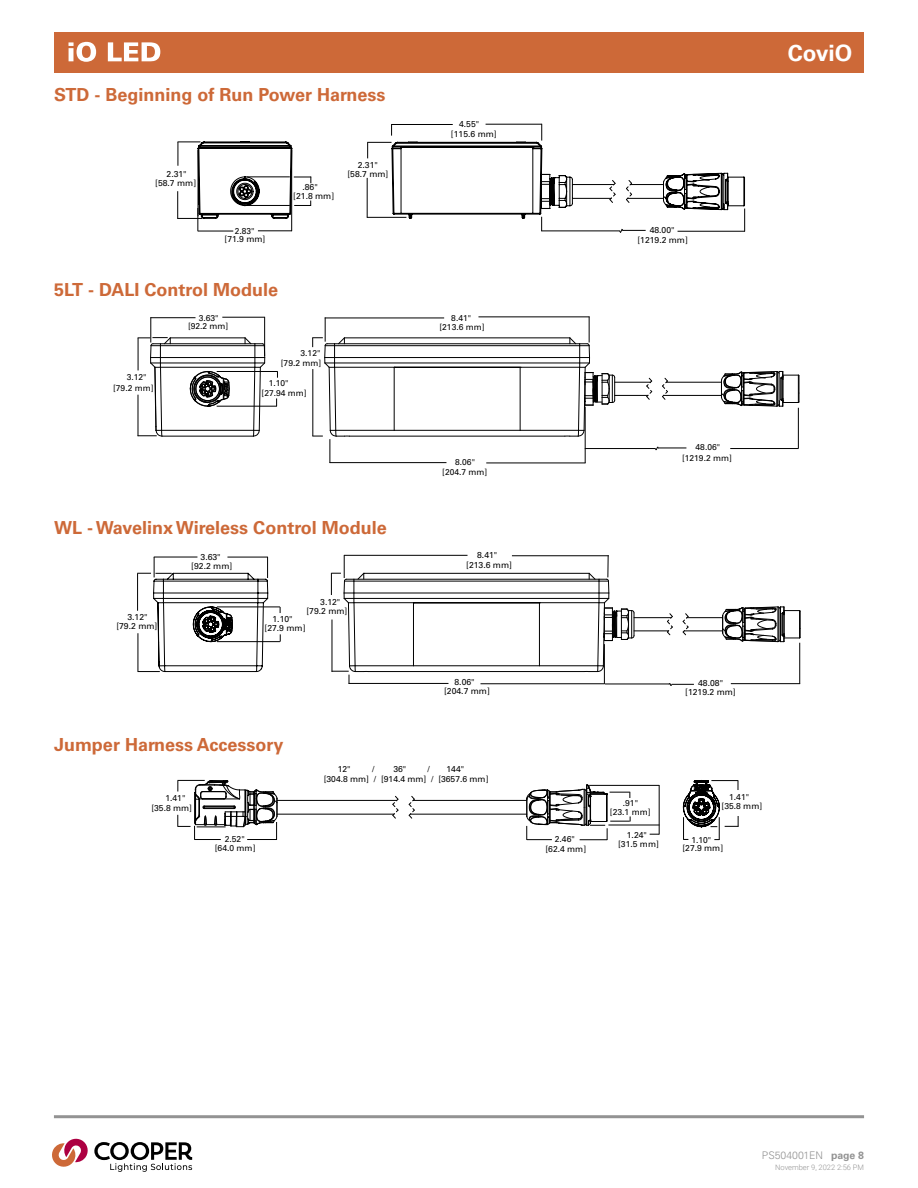
<style>
.page{position:relative;width:918px;height:1188px;background:#fff}
.page>*{position:absolute;margin:0;border:0;box-sizing:border-box;transform-origin:0 0}
.t1{font:700 22.5px "Univers LT Std";color:#fff}
.t2{font:700 18px "Univers LT Std";color:#cd6938}
.t3{font:300 10.5px "Univers LT Std";color:#939393}
.t4{font:8.55px/9.6px "Univers LT Std";color:#000}
.t5{font:8.4px "Univers LT Std";color:#000}
.t6{font:300 7.5px "Roboto";color:#939393}
.s1{font-weight:700}
</style>
<div class="page">
<div style="left:54px;top:32px;width:810px;height:41px;background:#cd6938"></div>
<hr style="left:54px;top:1115px;width:810px;height:3px;background:#939393">
<svg style="left:52px;top:1138px;width:140px;height:34px"></svg>
<svg style="left:367px;top:124px;width:378px;height:109px"></svg>
<hr style="left:198px;top:231px;width:35px;height:1px;background:#000">
<svg style="left:177px;top:141px;width:134px;height:90px"></svg>
<svg style="left:392px;top:796px;width:7px;height:23px"></svg>
<svg style="left:409px;top:796px;width:6px;height:23px"></svg>
<hr style="left:659px;top:785px;width:1px;height:50px;background:#000">
<hr style="left:589px;top:785px;width:70px;height:1px;background:#000">
<hr style="left:608px;top:825px;width:51px;height:1px;background:#000">
<svg style="left:177px;top:780px;width:101px;height:60px"></svg>
<hr style="left:277px;top:800px;width:120px;height:1px;background:#000">
<hr style="left:277px;top:814px;width:117px;height:1px;background:#000">
<hr style="left:413px;top:800px;width:114px;height:1px;background:#000">
<hr style="left:410px;top:814px;width:117px;height:1px;background:#000">
<svg style="left:526px;top:785px;width:105px;height:55px"></svg>
<svg style="left:683px;top:780px;width:56px;height:60px"></svg>
<svg style="left:667px;top:613px;width:6px;height:22px"></svg>
<svg style="left:683px;top:613px;width:6px;height:22px"></svg>
<hr style="left:217px;top:607px;width:63px;height:1px;background:#000">
<hr style="left:217px;top:641px;width:63px;height:1px;background:#000">
<hr style="left:634px;top:617px;width:37px;height:1px;background:#000">
<hr style="left:634px;top:631px;width:35px;height:1px;background:#000">
<svg style="left:331px;top:555px;width:304px;height:129px"></svg>
<svg style="left:722px;top:606px;width:79px;height:36px"></svg>
<hr style="left:687px;top:617px;width:36px;height:1px;background:#000">
<hr style="left:684px;top:631px;width:39px;height:1px;background:#000">
<svg style="left:137px;top:557px;width:131px;height:115px"></svg>
<svg style="left:668px;top:683px;width:26px;height:3px"></svg>
<hr style="left:605px;top:684px;width:64px;height:1px;background:#000">
<hr style="left:731px;top:683px;width:69px;height:1px;background:#000">
<hr style="left:799px;top:643px;width:1px;height:41px;background:#000">
<svg style="left:646px;top:378px;width:6px;height:22px"></svg>
<svg style="left:662px;top:378px;width:6px;height:22px"></svg>
<hr style="left:217px;top:406px;width:60px;height:1px;background:#000">
<hr style="left:217px;top:371px;width:61px;height:1px;background:#000">
<hr style="left:222px;top:317px;width:43px;height:1px;background:#000">
<hr style="left:151px;top:317px;width:45px;height:1px;background:#000">
<hr style="left:264px;top:317px;width:1px;height:39px;background:#000">
<hr style="left:585px;top:407px;width:1px;height:56px;background:#000">
<svg style="left:654px;top:446px;width:32px;height:5px"></svg>
<hr style="left:730px;top:448px;width:69px;height:1px;background:#000">
<hr style="left:585px;top:448px;width:70px;height:1px;background:#000">
<hr style="left:798px;top:408px;width:1px;height:40px;background:#000">
<hr style="left:486px;top:463px;width:100px;height:1px;background:#000">
<hr style="left:330px;top:462px;width:116px;height:1px;background:#000">
<hr style="left:478px;top:317px;width:112px;height:1px;background:#000">
<hr style="left:325px;top:318px;width:119px;height:1px;background:#000">
<hr style="left:336px;top:430px;width:58px;height:1px;background:#000">
<hr style="left:520px;top:430px;width:59px;height:1px;background:#000">
<hr style="left:344px;top:338px;width:226px;height:1px;background:#000">
<hr style="left:335px;top:344px;width:245px;height:1px;background:#000">
<hr style="left:335px;top:357px;width:245px;height:1px;background:#000">
<hr style="left:335px;top:345px;width:245px;height:1px;background:#000">
<hr style="left:520px;top:367px;width:1px;height:63px;background:#000">
<hr style="left:394px;top:367px;width:1px;height:63px;background:#000">
<hr style="left:394px;top:430px;width:126px;height:1px;background:#000">
<hr style="left:349px;top:436px;width:216px;height:1px;background:#000">
<hr style="left:335px;top:367px;width:245px;height:1px;background:#000">
<hr style="left:335px;top:363px;width:245px;height:1px;background:#000">
<svg style="left:312px;top:317px;width:38px;height:146px"></svg>
<hr style="left:615px;top:382px;width:36px;height:1px;background:#000">
<hr style="left:615px;top:395px;width:33px;height:1px;background:#000">
<svg style="left:564px;top:317px;width:51px;height:120px"></svg>
<svg style="left:716px;top:371px;width:84px;height:36px"></svg>
<hr style="left:666px;top:382px;width:55px;height:1px;background:#000">
<hr style="left:664px;top:395px;width:57px;height:1px;background:#000">
<hr style="left:170px;top:338px;width:75px;height:1px;background:#000">
<hr style="left:160px;top:344px;width:95px;height:1px;background:#000">
<hr style="left:160px;top:357px;width:95px;height:1px;background:#000">
<hr style="left:160px;top:345px;width:95px;height:1px;background:#000">
<hr style="left:162px;top:436px;width:91px;height:1px;background:#000">
<hr style="left:162px;top:430px;width:92px;height:1px;background:#000">
<hr style="left:161px;top:367px;width:94px;height:1px;background:#000">
<svg style="left:138px;top:317px;width:33px;height:120px"></svg>
<hr style="left:160px;top:363px;width:95px;height:1px;background:#000">
<svg style="left:244px;top:337px;width:21px;height:100px"></svg>
<svg style="left:190px;top:371px;width:40px;height:36px"></svg>
<svg style="left:69px;top:42px;width:91px;height:20px"></svg>
<h2 class="t2" style="left:54px;top:84px;width:333px">STD - Beginning of Run Power Harness</h2>
<p class="t4" style="left:167px;top:169px;width:22px">2.31"</p>
<p class="t4" style="left:155px;top:178px;width:43px">[58.7 mm]</p>
<p class="t4" style="left:235px;top:226px;width:21px">2.83"</p>
<p class="t4" style="left:225px;top:234px;width:43px">[71.9 mm]</p>
<p class="t4" style="left:302px;top:183px;width:17px">.86"</p>
<p class="t4" style="left:293px;top:191px;width:43px">[21.8 mm]</p>
<p class="t4" style="left:358px;top:160px;width:22px">2.31"</p>
<p class="t4" style="left:347px;top:169px;width:43px">[58.7 mm]</p>
<h2 class="t2" style="left:54px;top:279px;width:226px">5LT - DALI Control Module</h2>
<p class="t5" style="left:199px;top:313px;width:21px">3.63"</p>
<p class="t5" style="left:127px;top:372px;width:21px">3.12"</p>
<p class="t5" style="left:113px;top:383px;width:42px">[79.2 mm]</p>
<p class="t5" style="left:188px;top:321px;width:42px">[92.2 mm]</p>
<p class="t5" style="left:301px;top:348px;width:21px">3.12"</p>
<p class="t5" style="left:281px;top:358px;width:42px">[79.2 mm]</p>
<p class="t5" style="left:262px;top:388px;width:47px">[27.94 mm]</p>
<p class="t5" style="left:269px;top:378px;width:21px">1.10"</p>
<h2 class="t2" style="left:54px;top:517px;width:334px">WL - Wavelinx Wireless Control Module</h2>
<p class="t4" style="left:201px;top:552px;width:22px">3.63"</p>
<p class="t4" style="left:191px;top:561px;width:43px">[92.2 mm]</p>
<p class="t4" style="left:320px;top:597px;width:22px">3.12"</p>
<p class="t4" style="left:306px;top:606px;width:43px">[79.2 mm]</p>
<p class="t4" style="left:127px;top:612px;width:22px">3.12"</p>
<p class="t4" style="left:272px;top:614px;width:22px">1.10"</p>
<p class="t4" style="left:116px;top:621px;width:43px">[79.2 mm]</p>
<p class="t4" style="left:264px;top:624px;width:43px">[27.9 mm]</p>
<h2 class="t2" style="left:54px;top:734px;width:231px">Jumper Harness Accessory</h2>
<p class="t4" style="left:459px;top:119px;width:22px">4.55"</p>
<p class="t4" style="left:451px;top:129px;width:47px">[115.6 mm]</p>
<p class="t5" style="left:451px;top:313px;width:21px">8.41"</p>
<p class="t5" style="left:439px;top:322px;width:47px">[213.6 mm]</p>
<p class="t5" style="left:455px;top:457px;width:21px">8.06"</p>
<p class="t5" style="left:442px;top:467px;width:47px">[204.7 mm]</p>
<p class="t4" style="left:477px;top:550px;width:22px">8.41"</p>
<p class="t4" style="left:466px;top:561px;width:47px">[213.6 mm]</p>
<p class="t4" style="left:455px;top:678px;width:22px">8.06"</p>
<p class="t4" style="left:650px;top:225px;width:26px">48.00"</p>
<p class="t4" style="left:637px;top:235px;width:52px">[1219.2 mm]</p>
<p class="t5" style="left:696px;top:443px;width:26px">48.06"</p>
<p class="t5" style="left:682px;top:453px;width:51px">[1219.2 mm]</p>
<p class="t4" style="left:698px;top:678px;width:26px">48.08"</p>
<p class="t4" style="left:444px;top:687px;width:47px">[204.7 mm]</p>
<p class="t4" style="left:685px;top:687px;width:52px">[1219.2 mm]</p>
<p class="t4" style="left:165px;top:794px;width:21px">1.41"</p>
<p class="t4" style="left:151px;top:803px;width:42px">[35.8 mm]</p>
<p class="t4" style="left:225px;top:834px;width:21px">2.52"</p>
<p class="t4" style="left:215px;top:843px;width:42px">[64.0 mm]</p>
<p class="t4" style="left:338px;top:764px;width:14px">12"</p>
<p class="t4" style="left:372px;top:764px;width:4px">/</p>
<p class="t4" style="left:393px;top:764px;width:14px">36"</p>
<p class="t4" style="left:428px;top:764px;width:4px">/</p>
<p class="t4" style="left:324px;top:764px;width:166px;text-indent:123px">144" [304.8 mm] / [914.4 mm] / [3657.6 mm]</p>
<p class="t4" style="left:555px;top:835px;width:21px">2.46"</p>
<p class="t4" style="left:545px;top:844px;width:42px">[62.4 mm]</p>
<p class="t4" style="left:623px;top:798px;width:17px">.91"</p>
<p class="t4" style="left:610px;top:807px;width:42px">[23.1 mm]</p>
<p class="t4" style="left:729px;top:792px;width:21px">1.41"</p>
<p class="t4" style="left:722px;top:801px;width:42px">[35.8 mm]</p>
<p class="t4" style="left:627px;top:830px;width:21px">1.24"</p>
<p class="t4" style="left:618px;top:839px;width:42px">[31.5 mm]</p>
<p class="t4" style="left:691px;top:835px;width:21px">1.10"</p>
<p class="t4" style="left:682px;top:843px;width:42px">[27.9 mm]</p>
<h1 class="t1" style="left:788px;top:40px;width:66px">CoviO</h1>
<p class="t3" style="left:762px;top:1149px;width:104px">PS504001EN <span class="s1">page 8</span></p>
<p class="t6" style="left:775px;top:1162px;width:90px">November 9, 2022 2:56 PM</p>
</div>
